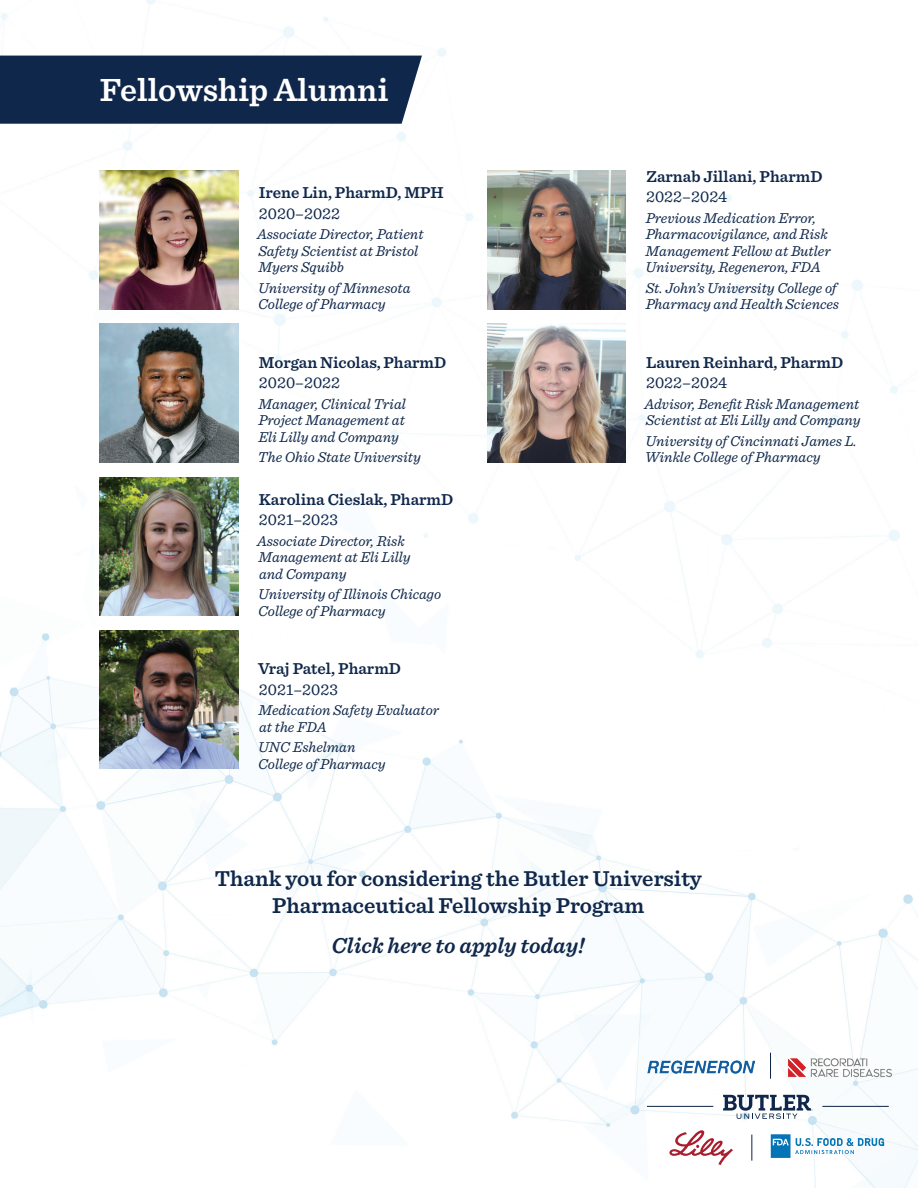
<style>
.page{position:relative;width:918px;height:1188px;background:#fff}
.page>*{position:absolute;margin:0;border:0;box-sizing:border-box;transform-origin:0 0}
.t1{font:600 33.45px "Sentinel";color:#fff}
.t2{font:600 22.5px/27px "Sentinel";color:#0f274a;text-align:center}
.t3{font:italic 600 22.5px "Sentinel";color:#0f274a}
.t4{font:600 16.5px "Sentinel";color:#0f274a}
.t5{font:16.5px "Sentinel";color:#0f274a}
.t6{font:italic 15px/16.5px "Sentinel";color:#0f274a}
</style>
<div class="page">
<img style="left:0;top:0;width:918px;height:1188px">
<div style="left:0;top:56px;width:422px;height:68px;background:#0f274a"></div>
<img style="left:100px;top:171px;width:138px;height:138px">
<img style="left:487px;top:171px;width:139px;height:138px">
<img style="left:487px;top:324px;width:139px;height:138px">
<img style="left:100px;top:477px;width:138px;height:139px">
<img style="left:100px;top:324px;width:138px;height:138px">
<img style="left:100px;top:630px;width:138px;height:139px">
<svg style="left:669px;top:1130px;width:64px;height:35px"></svg>
<img style="left:648px;top:1061px;width:107px;height:13px">
<img style="left:786px;top:1056px;width:107px;height:23px">
<svg style="left:771px;top:1134px;width:113px;height:24px"></svg>
<svg style="left:723px;top:1095px;width:90px;height:24px"></svg>
<hr style="left:647px;top:1106px;width:66px;height:1px;background:#0f274a">
<svg style="left:770px;top:1053px;width:1px;height:26px"></svg>
<svg style="left:751px;top:1135px;width:1px;height:26px"></svg>
<hr style="left:822px;top:1106px;width:67px;height:1px;background:#0f274a">
<h1 class="t1" style="left:100px;top:64px;width:290px">Fellowship Alumni</h1>
<p class="t4" style="left:259px;top:180px;width:187px">Irene Lin, PharmD, MPH</p>
<p class="t5" style="left:259px;top:201px;width:83px">2020–2022</p>
<p class="t6" style="left:257px;top:225px;width:168px">Associate Director, Patient<br>Safety Scientist at Bristol<br>Myers Squibb</p>
<p class="t6" style="left:258px;top:278px;width:154px">University of Minnesota<br>College of Pharmacy</p>
<p class="t4" style="left:259px;top:349px;width:189px">Morgan Nicolas, PharmD</p>
<p class="t5" style="left:259px;top:370px;width:83px">2020–2022</p>
<p class="t6" style="left:258px;top:394px;width:149px;text-align:justify">Manager, Clinical Trial Project Management at Eli Lilly and Company</p>
<p class="t6" style="left:258px;top:448px;width:164px">The Ohio State University</p>
<p class="t4" style="left:259px;top:486px;width:196px">Karolina Cieslak, PharmD</p>
<p class="t5" style="left:259px;top:507px;width:81px">2021–2023</p>
<p class="t6" style="left:257px;top:532px;width:155px">Associate Director, Risk<br>Management at Eli Lilly and Company</p>
<p class="t6" style="left:258px;top:585px;width:184px">University of Illinois Chicago<br>College of Pharmacy</p>
<p class="t4" style="left:258px;top:656px;width:144px">Vraj Patel, PharmD</p>
<p class="t5" style="left:259px;top:677px;width:81px">2021–2023</p>
<p class="t6" style="left:258px;top:701px;width:182px">Medication Safety Evaluator at the FDA</p>
<p class="t6" style="left:258px;top:738px;width:129px">UNC Eshelman<br>College of Pharmacy</p>
<p class="t4" style="left:647px;top:163px;width:177px">Zarnab Jillani, PharmD</p>
<p class="t5" style="left:646px;top:184px;width:83px">2022–2024</p>
<p class="t6" style="left:645px;top:208px;width:187px">Previous Medication Error,<br>Pharmacovigilance, and Risk<br>Management Fellow at Butler<br>University, Regeneron, FDA</p>
<p class="t6" style="left:646px;top:278px;width:195px">St. John’s University College of<br>Pharmacy and Health Sciences</p>
<p class="t4" style="left:646px;top:349px;width:199px">Lauren Reinhard, PharmD</p>
<p class="t5" style="left:646px;top:370px;width:83px">2022–2024</p>
<p class="t6" style="left:644px;top:394px;width:218px">Advisor, Benefit Risk Management<br>Scientist at Eli Lilly and Company</p>
<p class="t6" style="left:645px;top:431px;width:213px">University of Cincinnati James L.<br>Winkle College of Pharmacy</p>
<h2 class="t2" style="left:215px;top:864px;width:489px">Thank you for considering the Butler University<br>Pharmaceutical Fellowship Program</h2>
<h2 class="t3" style="left:332px;top:929px;width:255px">Click here to apply today!</h2>
</div>
